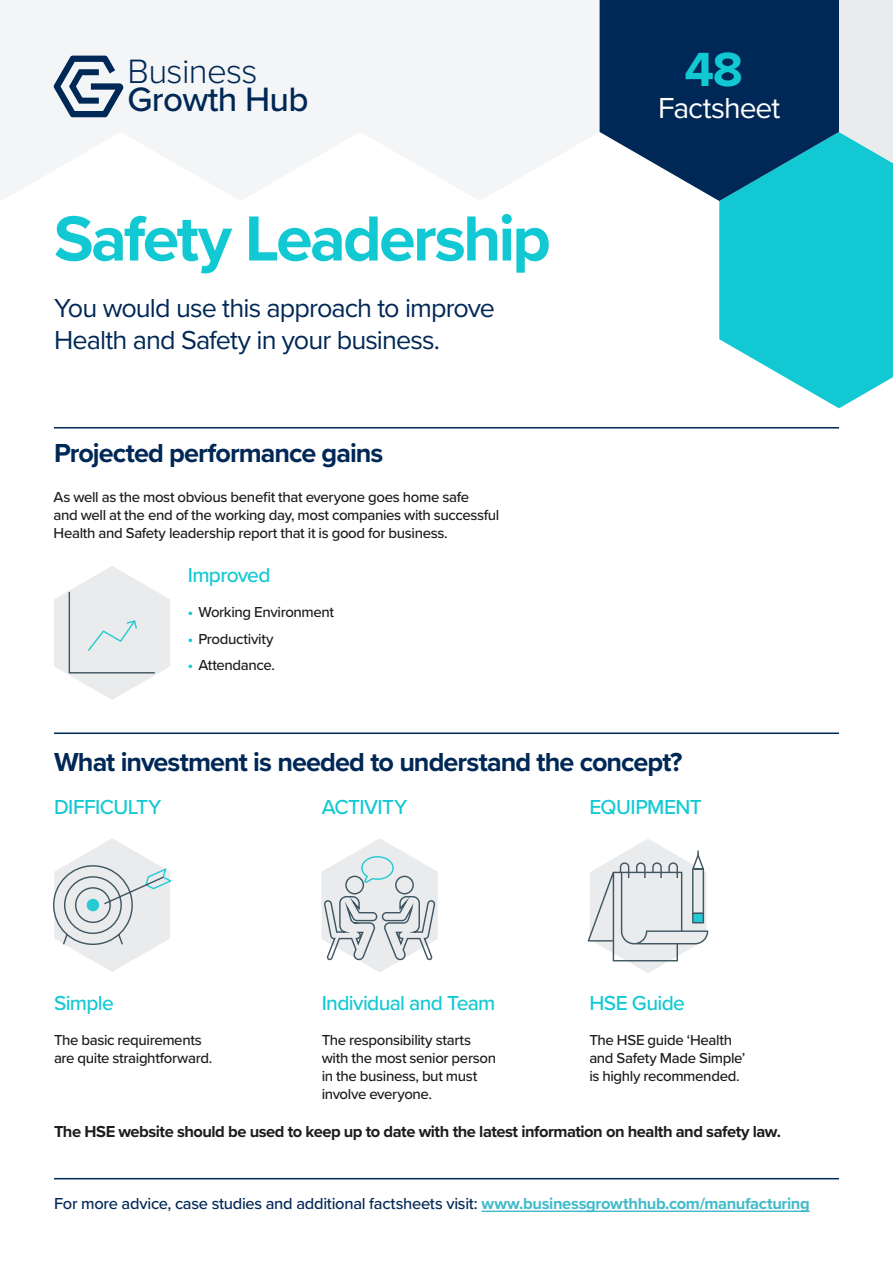
<style>
.page{position:relative;width:893px;height:1263px;background:#fff}
.page>*{position:absolute;margin:0;border:0;box-sizing:border-box;transform-origin:0 0}
.t1{font:700 66px "Proxima Nova";letter-spacing:-.04em;color:#12c9d3}
.t2{font:700 49.65px "Proxima Nova";color:#12c9d3}
.t3{font:500 35.1px "Proxima Nova";letter-spacing:-.02em;color:#002856}
.t4{font:300 35.1px "Proxima Nova";letter-spacing:-.02em;color:#002856}
.t5{font:30px "Proxima Nova";letter-spacing:-.035em;color:#fff}
.t6{font:700 27px "Proxima Nova";letter-spacing:-.035em;color:#002856}
.t7{font:27px/32.4px "Proxima Nova";letter-spacing:-.035em;color:#002856}
.t8{font:500 21px "Proxima Nova";letter-spacing:-.03em;color:#12c9d3}
.t9{font:500 16.5px "Proxima Nova";letter-spacing:-.015em;color:#002856}
.t10{font:700 16.5px "Proxima Nova";letter-spacing:-.03em;color:#1d1d1b}
.t11{font:500 15px/18px "Proxima Nova";letter-spacing:-.025em;color:#1d1d1b}
.s1{font-weight:700;color:#12c9d3}
.s2{font-weight:700;color:#41bbc9}
</style>
<div class="page">
<svg style="left:719px;top:163px;width:174px;height:245px;background:#31d0d8"></svg>
<svg style="left:123px;top:0;width:237px;height:201px;fill:#f3f5f6"></svg>
<svg style="left:360px;top:0;width:240px;height:200px;fill:#f3f5f6"></svg>
<svg style="left:839px;top:0;width:54px;height:163px;background:#d4e7ea"></svg>
<svg style="left:600px;top:0;width:239px;height:201px;background:#17486f"></svg>
<svg style="left:0;top:0;width:123px;height:200px"></svg>
<hr style="left:54px;top:732px;width:785px;height:2px;background:#002856">
<svg style="left:53px;top:838px;width:117px;height:134px"></svg>
<div style="left:87px;top:899px;width:12px;height:12px;background:#26cad3;border-radius:50%"></div>
<svg style="left:321px;top:838px;width:117px;height:134px"></svg>
<svg style="left:588px;top:839px;width:120px;height:134px"></svg>
<hr style="left:54px;top:427px;width:785px;height:1px;background:#002856">
<svg style="left:54px;top:566px;width:116px;height:133px"></svg>
<hr style="left:54px;top:1178px;width:785px;height:1px;background:#002856">
<hr style="left:481px;top:1210px;width:329px;height:2px;background:#41bbc9">
<h3 class="t4" style="left:128px;top:45px;width:132px">Business</h3>
<h3 class="t3" style="left:128px;top:73px;width:182px">Growth Hub</h3>
<h1 class="t1" style="left:54px;top:189px;width:498px">Safety Leadership</h1>
<h3 class="t7" style="left:54px;top:290px;width:443px">You would use this approach to improve<br>Health and Safety in your business.</h3>
<h3 class="t6" style="left:54px;top:433px;width:331px">Projected performance gains</h3>
<p class="t11" style="left:54px;top:487px;width:447px">As well as the most obvious benefit that everyone goes home safe<br>and well at the end of the working day, most companies with successful<br>Health and Safety leadership report that it is good for business.</p>
<h3 class="t8" style="left:188px;top:560px;width:84px">Improved</h3>
<p class="t11" style="left:188px;top:603px;width:148px"><span class="s1">•</span> Working Environment</p>
<p class="t11" style="left:188px;top:629px;width:87px"><span class="s1">•</span> Productivity</p>
<p class="t11" style="left:188px;top:656px;width:89px"><span class="s1">•</span> Attendance.</p>
<h2 class="t2" style="left:685px;top:33px;width:60px">48</h2>
<h3 class="t5" style="left:658px;top:86px;width:123px">Factsheet</h3>
<h3 class="t6" style="left:54px;top:742px;width:630px">What investment is needed to understand the concept?</h3>
<h3 class="t8" style="left:54px;top:791px;width:109px">DIFFICULTY</h3>
<h3 class="t8" style="left:322px;top:791px;width:87px">ACTIVITY</h3>
<h3 class="t8" style="left:589px;top:791px;width:114px">EQUIPMENT</h3>
<h3 class="t8" style="left:54px;top:987px;width:61px">Simple</h3>
<h3 class="t8" style="left:322px;top:987px;width:175px">Individual and Team</h3>
<h3 class="t8" style="left:589px;top:987px;width:97px">HSE Guide</h3>
<p class="t11" style="left:589px;top:1030px;width:158px">The HSE guide ‘Health and Safety Made Simple’ is highly recommended.</p>
<p class="t11" style="left:54px;top:1030px;width:160px">The basic requirements are quite straightforward.</p>
<p class="t11" style="left:322px;top:1030px;width:176px">The responsibility starts with the most senior person in the business, but must involve everyone.</p>
<p class="t10" style="left:54px;top:1119px;width:728px">The HSE website should be used to keep up to date with the latest information on health and safety law.</p>
<p class="t9" style="left:54px;top:1191px;width:757px">For more advice, case studies and additional factsheets visit: <span class="s2">www.businessgrowthhub.com/manufacturing</span></p>
</div>
